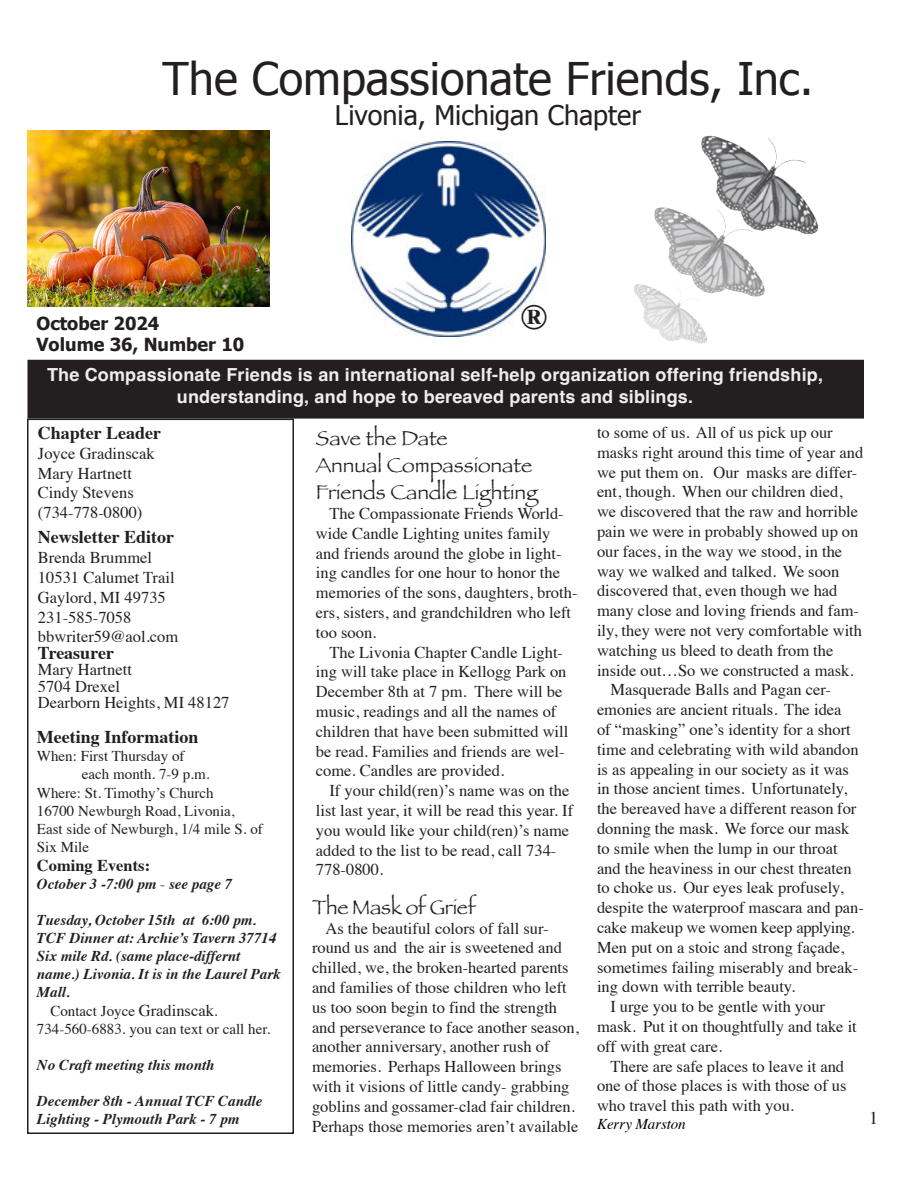
<style>
.page{position:relative;width:918px;height:1188px;background:#fff}
.page>*{position:absolute;margin:0;border:0;box-sizing:border-box;transform-origin:0 0}
.t1{font:45px "Tahoma";color:#231f20}
.Headline{font:italic 700 36px "Bookman Old Style";color:#231f20}
.t2{font:27px "Tahoma";color:#231f20}
.Heading{font:21px/27px "Papyrus";color:#231f20}
.t3{font:700 18px "Helvetica";letter-spacing:.01em;color:#eeeeef}
.t4{font:700 18px "Times";color:#231f20}
.t5{font:700 18px "Tahoma";color:#231f20}
.t6{font:18px "Times";color:#231f20}
.Body_text{font:16.5px/19.8px "Times";color:#231f20}
.No_indent_body{font:700 16.5px "Times";color:#231f20}
.No_indent_body-2{font:italic 700 15px/18px "Times";color:#231f20}
.Body_text-2{font:15px/18px "Times";color:#231f20}
.t7{font:italic 15px "Times";letter-spacing:-.01em;color:#000}
.s1{font-weight:400;font-style:normal}
.s2{font-size:16.5px}
</style>
<div class="page">
<img style="left:634px;top:135px;width:184px;height:209px">
<div style="left:28px;top:361px;width:835px;height:57px;background:#231f20"></div>
<div style="left:27px;top:360px;width:837px;height:59px;border:2px solid #231f20"></div>
<img style="left:351px;top:142px;width:194px;height:194px">
<div style="left:27px;top:419px;width:267px;height:715px;border:2px solid #231f20"></div>
<img style="left:27px;top:130px;width:243px;height:176px">
<p class="t1" style="left:163px;top:50px;width:652px">The Compassionate Friends, Inc.</p>
<p class="t2" style="left:335px;top:98px;width:308px">Livonia, Michigan Chapter</p>
<p class="t5" style="left:36px;top:310px;width:124px">October 2024</p>
<p class="t5" style="left:36px;top:332px;width:209px">Volume 36, Number 10</p>
<p class="Headline" style="left:521px;top:295px;width:28px">®</p>
<p class="t3" style="left:47px;top:364px;width:777px">The Compassionate Friends is an international self-help organization offering friendship,</p>
<p class="t3" style="left:177px;top:385px;width:518px">understanding, and hope to bereaved parents and siblings.</p>
<p class="t4" style="left:38px;top:416px;width:125px">Chapter Leader</p>
<p class="Body_text" style="left:38px;top:442px;width:118px">Joyce Gradinscak</p>
<p class="Body_text" style="left:38px;top:462px;width:95px">Mary Hartnett</p>
<p class="Body_text" style="left:38px;top:482px;width:97px">Cindy Stevens</p>
<p class="Body_text" style="left:38px;top:501px;width:106px">(734-778-0800)</p>
<p class="t4" style="left:38px;top:520px;width:138px">Newsletter Editor</p>
<p class="Body_text" style="left:38px;top:546px;width:116px">Brenda Brummel</p>
<p class="Body_text" style="left:38px;top:566px;width:138px">10531 Calumet Trail</p>
<p class="Body_text" style="left:38px;top:586px;width:129px">Gaylord, MI 49735</p>
<p class="Body_text" style="left:38px;top:606px;width:95px">231-585-7058</p>
<p class="Body_text" style="left:38px;top:626px;width:142px">bbwriter59@aol.com</p>
<p class="t4" style="left:38px;top:636px;width:78px">Treasurer</p>
<p class="Body_text" style="left:38px;top:659px;width:95px">Mary Hartnett</p>
<p class="Body_text" style="left:38px;top:675px;width:84px">5704 Drexel</p>
<p class="Body_text" style="left:38px;top:692px;width:193px">Dearborn Heights, MI 48127</p>
<p class="t4" style="left:37px;top:719px;width:163px">Meeting Information</p>
<p class="Body_text-2" style="left:82px;top:745px;width:129px;text-indent:-45px">When: First Thursday of each month. 7-9 p.m.</p>
<p class="Body_text-2" style="left:37px;top:783px;width:178px">Where: St. Timothy’s Church</p>
<p class="Body_text-2" style="left:37px;top:801px;width:199px">16700 Newburgh Road, Livonia,</p>
<p class="Body_text-2" style="left:37px;top:819px;width:227px">East side of Newburgh, 1/4 mile S. of<br>Six Mile</p>
<p class="No_indent_body" style="left:37px;top:849px;width:115px">Coming Events:</p>
<p class="No_indent_body-2" style="left:37px;top:873px;width:197px">October 3 -7:00 pm <span class="s1">-</span> see page 7</p>
<p class="No_indent_body-2" style="left:37px;top:909px;width:245px">Tuesday, October 15th at 6:00 pm.<br>TCF Dinner at: Archie’s Tavern 37714<br>Six mile Rd. (same place-differnt name.) Livonia. It is in the Laurel Park<br>Mall.</p>
<p class="Body_text-2" style="left:37px;top:1001px;width:235px;text-indent:13px">Contact Joyce <span class="s2">Gradinscak</span>.<br>734-560-6883. you can text or call her.</p>
<p class="No_indent_body-2" style="left:37px;top:1055px;width:179px">No Craft meeting this month</p>
<p class="No_indent_body-2" style="left:37px;top:1091px;width:227px">December 8th - Annual TCF Candle<br>Lighting - Plymouth Park - 7 pm</p>
<p class="Heading" style="left:316px;top:424px;width:133px">Save the Date</p>
<p class="Heading" style="left:316px;top:451px;width:223px">Annual Compassionate<br>Friends Candle Lighting</p>
<p class="Body_text" style="left:316px;top:502px;width:263px;text-indent:14px">The Compassionate Friends World&shy;wide Candle Lighting unites family and friends around the globe in light&shy;ing candles for one hour to honor the memories of the sons, daughters, broth&shy;ers, sisters, and grandchildren who left too soon.</p>
<p class="Body_text" style="left:316px;top:641px;width:254px;text-indent:14px">The Livonia Chapter Candle Light&shy;ing will take place in Kellogg Park on December 8th at 7 pm. There will be music, readings and all the names of children that have been submitted will be read. Families and friends are wel&shy;come. Candles are provided.</p>
<p class="Body_text" style="left:316px;top:779px;width:259px;text-indent:14px">If your child(ren)’s name was on the list last year, it will be read this year. If you would like your child(ren)’s name added to the list to be read, call 734-<br>778-0800.</p>
<p class="Heading" style="left:312px;top:893px;width:166px">The Mask of Grief</p>
<p class="Body_text" style="left:312px;top:917px;width:268px;text-indent:14px">As the beautiful colors of fall sur&shy;round us and the air is sweetened and chilled, we, the broken-hearted parents and families of those children who left us too soon begin to find the strength and perseverance to face another season, another anniversary, another rush of memories. Perhaps Halloween brings with it visions of little candy- grabbing goblins and gossamer-clad fair children.<br>Perhaps those memories aren’t available</p>
<p class="Body_text" style="left:597px;top:421px;width:268px">to some of us. All of us pick up our masks right around this time of year and we put them on. Our masks are differ&shy;ent, though. When our children died, we discovered that the raw and horrible pain we were in probably showed up on our faces, in the way we stood, in the way we walked and talked. We soon discovered that, even though we had many close and loving friends and fam&shy;ily, they were not very comfortable with watching us bleed to death from the inside out…So we constructed a mask.</p>
<p class="Body_text" style="left:597px;top:678px;width:268px;text-indent:14px">Masquerade Balls and Pagan cer&shy;emonies are ancient rituals. The idea<br>of “masking” one’s identity for a short time and celebrating with wild abandon is as appealing in our society as it was in those ancient times. Unfortunately, the bereaved have a different reason for donning the mask. We force our mask to smile when the lump in our throat and the heaviness in our chest threaten to choke us. Our eyes leak profusely, despite the waterproof mascara and pan&shy;cake makeup we women keep applying.<br>Men put on a stoic and strong façade, sometimes failing miserably and break&shy;ing down with terrible beauty.</p>
<p class="Body_text" style="left:597px;top:995px;width:261px;text-indent:14px">I urge you to be gentle with your mask. Put it on thoughtfully and take it off with great care.</p>
<p class="Body_text" style="left:597px;top:1055px;width:251px;text-indent:14px">There are safe places to leave it and one of those places is with those of us who travel this path with you.</p>
<p class="t7" style="left:597px;top:1111px;width:90px">Kerry Marston</p>
<p class="t6" style="left:869px;top:1101px;width:10px">1</p>
</div>
